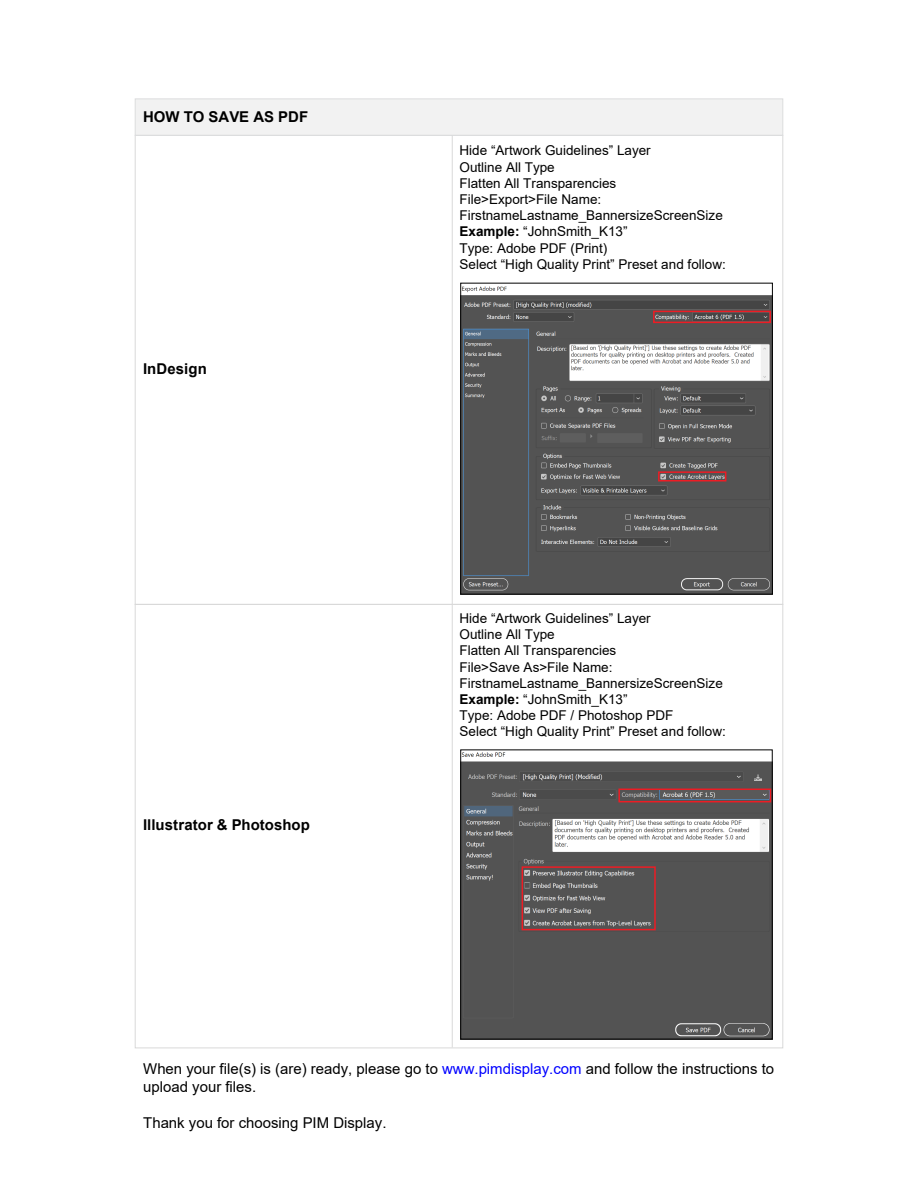
<style>
.page{position:relative;width:918px;height:1188px;background:#fff}
.page>*{position:absolute;margin:0;border:0;box-sizing:border-box;transform-origin:0 0}
.t1{font:15px/18px "Arial";color:#000}
.t2{font:700 15px "Arial";letter-spacing:.005em;color:#000}
.t3{font:13.5px/16.2px "Arial";color:#000}
.s1{font-weight:700}
.s2{color:#00f}
</style>
<div class="page">
<div style="left:135px;top:99px;width:648px;height:37px;background:#f2f2f2;border:1px solid #dcddde"></div>
<hr style="left:452px;top:136px;width:1px;height:912px;background:#d9d9d9">
<img style="left:463px;top:286px;width:308px;height:306px">
<div style="left:461px;top:283px;width:312px;height:311px;border:1px solid #000"></div>
<div style="left:653px;top:311px;width:118px;height:12px;border:2px solid #ed1c24"></div>
<div style="left:658px;top:471px;width:68px;height:11px;border:2px solid #ed1c24"></div>
<img style="left:463px;top:752px;width:307px;height:285px">
<div style="left:618px;top:789px;width:153px;height:13px;border:2px solid #ed1c24"></div>
<div style="left:522px;top:866px;width:134px;height:64px;border:2px solid #ed1c24"></div>
<p class="t2" style="left:143px;top:106px;width:167px">HOW TO SAVE AS PDF</p>
<p class="t2" style="left:143px;top:358px;width:65px">InDesign</p>
<p class="t2" style="left:143px;top:814px;width:168px">Illustrator &amp; Photoshop</p>
<p class="t3" style="left:460px;top:142px;width:268px">Hide “Artwork Guidelines” Layer<br>Outline All Type<br>Flatten All Transparencies<br>File&gt;Export&gt;File Name:<br>FirstnameLastname_BannersizeScreenSize<br><span class="s1">Example:</span> “JohnSmith_K13”<br>Type: Adobe PDF (Print)<br>Select “High Quality Print” Preset and follow:</p>
<p class="t3" style="left:460px;top:610px;width:268px">Hide “Artwork Guidelines” Layer<br>Outline All Type<br>Flatten All Transparencies<br>File&gt;Save As&gt;File Name:<br>FirstnameLastname_BannersizeScreenSize<br><span class="s1">Example:</span> “JohnSmith_K13”<br>Type: Adobe PDF / Photoshop PDF<br>Select “High Quality Print” Preset and follow:</p>
<p class="t1" style="left:143px;top:1060px;width:633px">When your file(s) is (are) ready, please go to <span class="s2">www.pimdisplay.com</span> and follow the instructions to upload your files.</p>
<p class="t1" style="left:143px;top:1114px;width:245px">Thank you for choosing PIM Display.</p>
</div>
